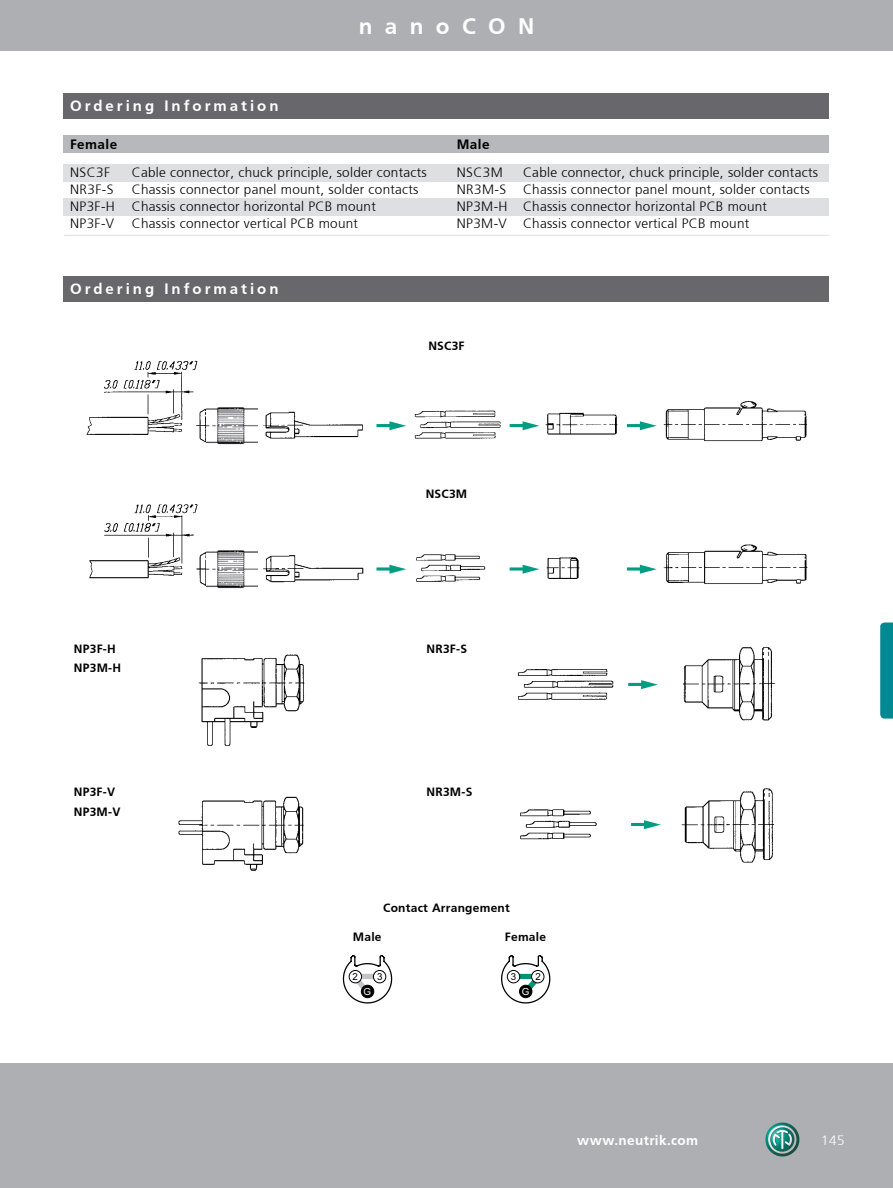
<style>
.page{position:relative;width:893px;height:1188px;background:#fff}
.page>*{position:absolute;margin:0;border:0;box-sizing:border-box;transform-origin:0 0}
.t1{font:700 22.5px "Frutiger";letter-spacing:.55em;color:#fff}
.t2{font:700 15px "Frutiger";letter-spacing:.2em;color:#fff}
.t3{font:300 13.5px "Frutiger";letter-spacing:.02em;color:#000}
.t4{font:700 13.5px "Frutiger";letter-spacing:.025em;color:#fff}
.t5{font:700 13.5px "Frutiger";letter-spacing:.03em;color:#000}
.t6{font:300 13.5px "Frutiger";color:#fff}
.t7{font:700 12px/19.5px "Frutiger";letter-spacing:.02em;color:#000}
.t8{font:9.75px "Arial";color:#000}
.t9{font:9.75px "Arial";color:#fff}
</style>
<div class="page">
<div style="left:0;top:0;width:893px;height:51px;background:#aeafb2"></div>
<div style="left:13px;top:1063px;width:880px;height:125px;background:#aeafb2"></div>
<svg style="left:880px;top:623px;width:13px;height:96px"></svg>
<img style="left:765px;top:1123px;width:34px;height:33px">
<div style="left:0;top:1063px;width:13px;height:125px;background:#aeafb2"></div>
<svg style="left:342px;top:955px;width:51px;height:49px"></svg>
<div style="left:361px;top:985px;width:13px;height:13px;background:#000;border-radius:50%"></div>
<div style="left:361px;top:985px;width:13px;height:13px;border:1px solid #000;border-radius:50%"></div>
<svg style="left:501px;top:955px;width:50px;height:49px"></svg>
<div style="left:519px;top:985px;width:13px;height:13px;background:#000;border-radius:50%"></div>
<div style="left:519px;top:985px;width:13px;height:13px;border:1px solid #000;border-radius:50%"></div>
<img style="left:87px;top:360px;width:721px;height:84px">
<div style="left:375px;top:417px;width:33px;height:17px;background:#fff"></div>
<hr style="left:376px;top:424px;width:16px;height:3px;background:#009d82">
<svg style="left:389px;top:421px;width:17px;height:9px"></svg>
<div style="left:508px;top:417px;width:33px;height:17px;background:#fff"></div>
<hr style="left:510px;top:424px;width:16px;height:3px;background:#009d82">
<svg style="left:523px;top:421px;width:16px;height:9px"></svg>
<div style="left:625px;top:417px;width:33px;height:17px;background:#fff"></div>
<hr style="left:627px;top:424px;width:16px;height:3px;background:#009d82">
<svg style="left:640px;top:421px;width:17px;height:9px"></svg>
<img style="left:207px;top:406px;width:52px;height:39px">
<hr style="left:259px;top:405px;width:4px;height:40px;background:#fff">
<img style="left:89px;top:504px;width:719px;height:84px">
<div style="left:375px;top:561px;width:33px;height:16px;background:#fff"></div>
<svg style="left:376px;top:567px;width:13px;height:4px"></svg>
<svg style="left:389px;top:565px;width:17px;height:9px"></svg>
<div style="left:508px;top:561px;width:33px;height:16px;background:#fff"></div>
<svg style="left:510px;top:567px;width:13px;height:4px"></svg>
<svg style="left:523px;top:565px;width:16px;height:9px"></svg>
<div style="left:625px;top:561px;width:33px;height:16px;background:#fff"></div>
<svg style="left:627px;top:567px;width:13px;height:4px"></svg>
<svg style="left:640px;top:565px;width:17px;height:9px"></svg>
<img style="left:207px;top:549px;width:52px;height:40px">
<hr style="left:259px;top:548px;width:4px;height:40px;background:#fff">
<img style="left:198px;top:654px;width:107px;height:92px">
<img style="left:517px;top:647px;width:259px;height:74px">
<div style="left:624px;top:676px;width:38px;height:17px;background:#fff"></div>
<hr style="left:628px;top:683px;width:16px;height:3px;background:#009d82">
<svg style="left:641px;top:680px;width:17px;height:9px"></svg>
<img style="left:178px;top:796px;width:126px;height:75px">
<img style="left:520px;top:788px;width:255px;height:75px">
<div style="left:627px;top:816px;width:38px;height:17px;background:#fff"></div>
<hr style="left:631px;top:823px;width:16px;height:3px;background:#009d82">
<svg style="left:644px;top:820px;width:17px;height:9px"></svg>
<div style="left:64px;top:164px;width:765px;height:17px;background:#dddfe0"></div>
<div style="left:64px;top:94px;width:765px;height:25px;background:#68676c"></div>
<div style="left:64px;top:198px;width:765px;height:17px;background:#dddfe0"></div>
<div style="left:64px;top:135px;width:765px;height:17px;background:#b6b8bb"></div>
<div style="left:64px;top:276px;width:765px;height:26px;background:#68676c"></div>
<hr style="left:64px;top:235px;width:765px;height:1px;background:#dddfe0">
<p class="t2" style="left:70px;top:97px;width:210px">Ordering Information</p>
<h1 class="t1" style="left:359px;top:13px;width:177px">nanoCON</h1>
<p class="t5" style="left:70px;top:136px;width:49px">Female</p>
<p class="t5" style="left:457px;top:136px;width:34px">Male</p>
<p class="t3" style="left:70px;top:165px;width:41px">NSC3F</p>
<p class="t3" style="left:132px;top:165px;width:296px">Cable connector, chuck principle, solder contacts</p>
<p class="t3" style="left:457px;top:165px;width:47px">NSC3M</p>
<p class="t3" style="left:523px;top:165px;width:296px">Cable connector, chuck principle, solder contacts</p>
<p class="t3" style="left:70px;top:182px;width:45px">NR3F-S</p>
<p class="t3" style="left:132px;top:182px;width:288px">Chassis connector panel mount, solder contacts</p>
<p class="t3" style="left:457px;top:182px;width:51px">NR3M-S</p>
<p class="t3" style="left:523px;top:182px;width:288px">Chassis connector panel mount, solder contacts</p>
<p class="t3" style="left:70px;top:199px;width:46px">NP3F-H</p>
<p class="t3" style="left:132px;top:199px;width:246px">Chassis connector horizontal PCB mount</p>
<p class="t3" style="left:457px;top:199px;width:312px">NP3M-H Chassis connector horizontal PCB mount</p>
<p class="t3" style="left:70px;top:216px;width:46px">NP3F-V</p>
<p class="t3" style="left:132px;top:216px;width:228px">Chassis connector vertical PCB mount</p>
<p class="t3" style="left:457px;top:216px;width:294px">NP3M-V Chassis connector vertical PCB mount</p>
<p class="t2" style="left:70px;top:280px;width:210px">Ordering Information</p>
<p class="t7" style="left:74px;top:639px;width:49px">NP3F-H<br>NP3M-H</p>
<p class="t7" style="left:74px;top:782px;width:48px">NP3F-V<br>NP3M-V</p>
<p class="t7" style="left:428px;top:336px;width:38px">NSC3F</p>
<p class="t7" style="left:426px;top:484px;width:43px">NSC3M</p>
<p class="t7" style="left:427px;top:639px;width:42px">NR3F-S</p>
<p class="t7" style="left:427px;top:782px;width:47px">NR3M-S</p>
<p class="t7" style="left:383px;top:898px;width:128px">Contact Arrangement</p>
<p class="t7" style="left:353px;top:927px;width:30px">Male</p>
<p class="t7" style="left:505px;top:927px;width:43px">Female</p>
<p class="t8" style="left:353px;top:971px;width:7px">2</p>
<p class="t8" style="left:377px;top:971px;width:7px">3</p>
<p class="t9" style="left:364px;top:986px;width:9px">G</p>
<p class="t8" style="left:511px;top:971px;width:7px">3</p>
<p class="t8" style="left:535px;top:971px;width:7px">2</p>
<p class="t9" style="left:522px;top:986px;width:9px">G</p>
<p class="t4" style="left:577px;top:1132px;width:123px">www.neutrik.com</p>
<p class="t6" style="left:821px;top:1132px;width:25px">145</p>
</div>
